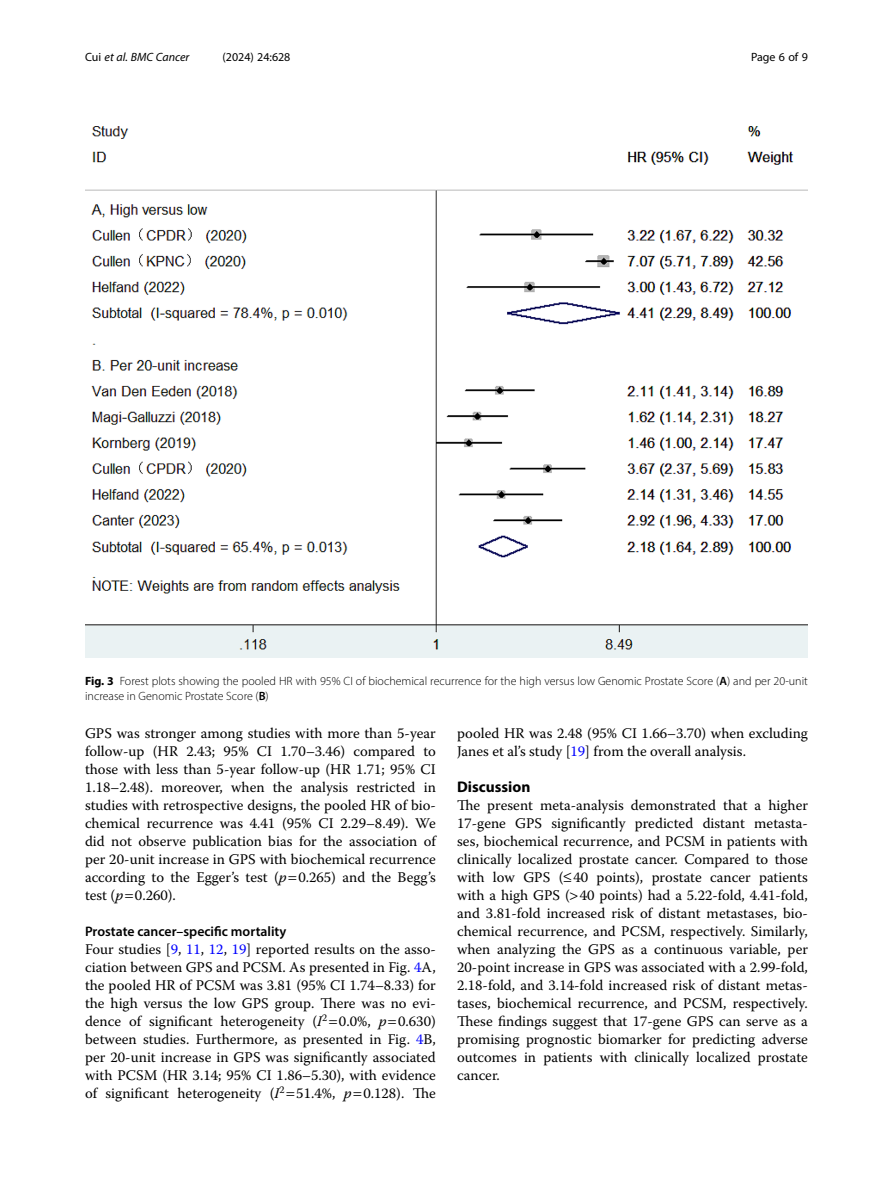
<style>
.page{position:relative;width:893px;height:1191px;background:#fff}
.page>*{position:absolute;margin:0;border:0;box-sizing:border-box;transform-origin:0 0}
.Head_1{font:700 15.45px "Myriad Pro";color:#000}
.Body_Text{font:14.7px/18px "Warnock Pro";color:#000;text-align:justify}
.Head_2{font:600 13.8px "Myriad Pro";color:#000}
.Figure_Caption{font:300 12px/15px "Myriad Pro";color:#000}
.t1{font:12px "Myriad Pro";color:#000}
.t2{font:italic 12px "Myriad Pro";color:#000}
.s1{font-style:normal}
.s2{font-weight:700}
.s3{font-weight:600}
.s4{font-style:italic}
.s5{color:#00f}
</style>
<div class="page">
<img style="left:85px;top:126px;width:723px;height:531px">
<p class="t2" style="left:85px;top:50px;width:106px"><span class="s1">Cui</span> et al. BMC Cancer</p>
<p class="t1" style="left:222px;top:50px;width:70px">(2024) 24:628</p>
<p class="t1" style="left:751px;top:50px;width:58px">Page 6 of 9</p>
<p class="Figure_Caption" style="left:85px;top:673px;width:724px"><span class="s2">Fig. 3</span> Forest plots showing the pooled HR with 95% CI of biochemical recurrence for the high versus low Genomic Prostate Score (<span class="s3">A</span>) and per 20-unit increase in Genomic Prostate Score (<span class="s3">B</span>)</p>
<p class="Body_Text" style="left:85px;top:724px;width:352px">GPS was stronger among studies with more than 5-year follow-up (HR 2.43; 95% CI 1.70–3.46) compared to those with less than 5-year follow-up (HR 1.71; 95% CI 1.18–2.48). moreover, when the analysis restricted in studies with retrospective designs, the pooled HR of bio&shy;chemical recurrence was 4.41 (95% CI 2.29–8.49). We did not observe publication bias for the association of per 20-unit increase in GPS with biochemical recurrence according to the Egger’s test (<span class="s4">p</span> 0.265) and the Begg’s test (<span class="s4">p</span> 0.260).</p>
<p class="Head_2" style="left:85px;top:923px;width:203px">Prostate cancer–specific mortality</p>
<p class="Body_Text" style="left:85px;top:940px;width:352px">Four studies [<span class="s5">9</span>, <span class="s5">11</span>, <span class="s5">12</span>, <span class="s5">19</span>] reported results on the asso&shy;ciation between GPS and PCSM. As presented in Fig. <span class="s5">4</span>A, the pooled HR of PCSM was 3.81 (95% CI 1.74–8.33) for the high versus the low GPS group. There was no evi&shy;dence of significant heterogeneity (<span class="s4">I</span><sup>2</sup> 0.0%, <span class="s4">p</span> 0.630) between studies. Furthermore, as presented in Fig. <span class="s5">4</span>B, per 20-unit increase in GPS was significantly associated with PCSM (HR 3.14; 95% CI 1.86–5.30), with evidence of significant heterogeneity (<span class="s4">I</span><sup>2</sup> 51.4%, <span class="s4">p</span> 0.128). The</p>
<p class="Body_Text" style="left:457px;top:724px;width:352px">pooled HR was 2.48 (95% CI 1.66–3.70) when excluding<br>Janes et al’s study [<span class="s5">19</span>] from the overall analysis.</p>
<p class="Head_1" style="left:457px;top:777px;width:75px">Discussion</p>
<p class="Body_Text" style="left:457px;top:796px;width:352px">The present meta-analysis demonstrated that a higher 17-gene GPS significantly predicted distant metasta&shy;ses, biochemical recurrence, and PCSM in patients with clinically localized prostate cancer. Compared to those with low GPS (≤40 points), prostate cancer patients with a high GPS ( 40 points) had a 5.22-fold, 4.41-fold, and 3.81-fold increased risk of distant metastases, bio&shy;chemical recurrence, and PCSM, respectively. Similarly, when analyzing the GPS as a continuous variable, per 20-point increase in GPS was associated with a 2.99-fold, 2.18-fold, and 3.14-fold increased risk of distant metas&shy;tases, biochemical recurrence, and PCSM, respectively.<br>These findings suggest that 17-gene GPS can serve as a promising prognostic biomarker for predicting adverse outcomes in patients with clinically localized prostate cancer.</p>
</div>
